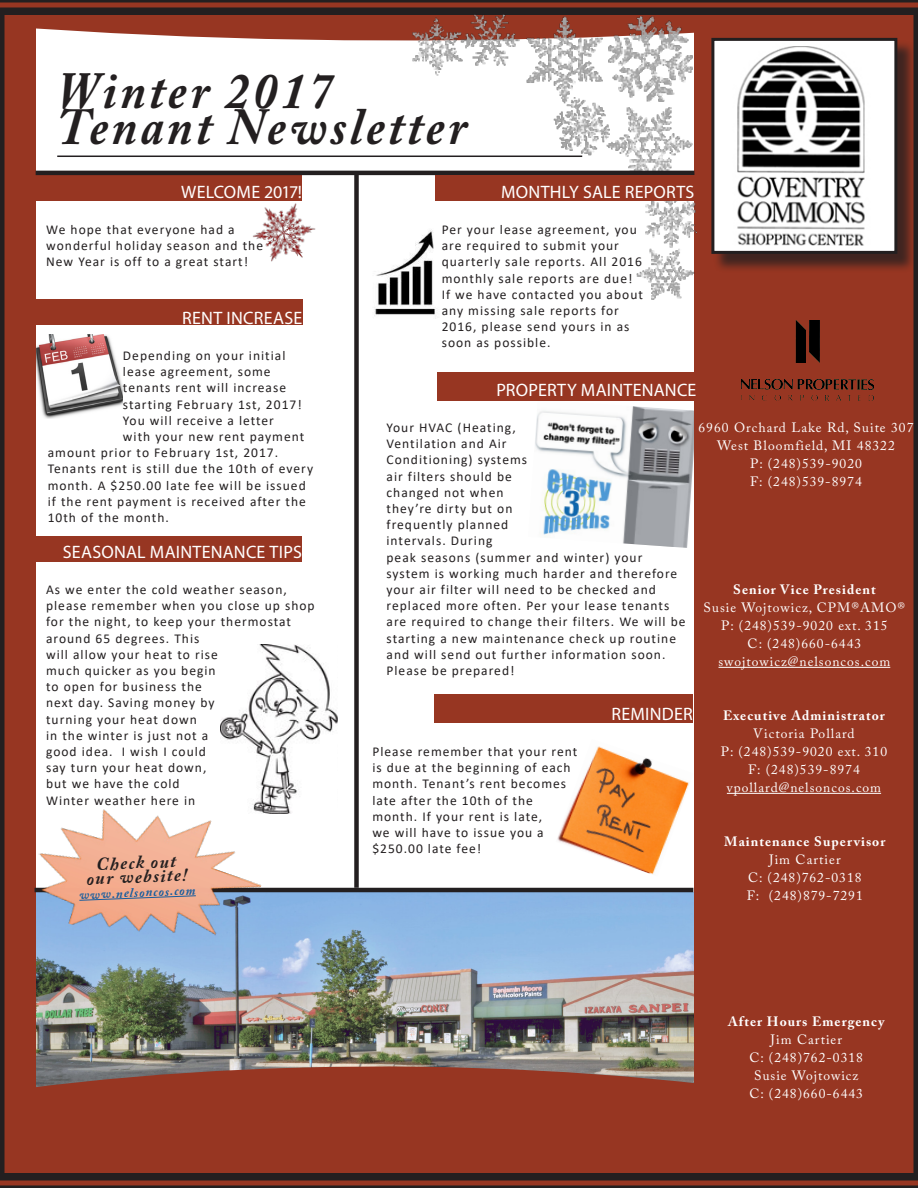
<style>
.page{position:relative;width:918px;height:1188px;background:#fff}
.page>*{position:absolute;margin:0;border:0;box-sizing:border-box;transform-origin:0 0}
.t1{font:italic 700 51.9px "Adobe Caslon Pro";letter-spacing:.075em;color:#231f20;scale:.93 1}
.Subhead{font:18px "Myriad Pro";letter-spacing:.015em;color:#fff}
.t2{font:italic 700 18px "Adobe Caslon Pro";color:#231f20}
.Subhead-2{font:18px "Myriad Pro";letter-spacing:-.015em;color:#fff}
.t3{font:13.5px/16.2px "Calibri";letter-spacing:.075em;color:#231f20}
.t4{font:13.5px "Adobe Caslon Pro";letter-spacing:.075em;color:#fff}
.t5{font:700 13.5px "Adobe Caslon Pro";letter-spacing:.075em;color:#fff}
.t6{font:italic 700 12.9px "Adobe Caslon Pro";color:#175d9e}
</style>
<div class="page">
<img style="left:36px;top:335px;width:87px;height:84px">
<img style="left:36px;top:892px;width:658px;height:166px">
<img style="left:535px;top:406px;width:159px;height:142px">
<svg style="left:0;top:3px;width:918px;height:38px;background:#9f4c3b"></svg>
<div style="left:0;top:8px;width:36px;height:1169px;background:#973622"></div>
<div style="left:694px;top:15px;width:224px;height:1162px;background:#973622"></div>
<svg style="left:0;top:1058px;width:918px;height:127px;fill:#973622"></svg>
<div style="left:0;top:1173px;width:918px;height:7px;background:#231f20"></div>
<hr style="left:0;top:1185px;width:918px;height:3px;background:#231f20">
<hr style="left:0;top:15px;width:4px;height:1162px;background:#231f20">
<div style="left:0;top:8px;width:918px;height:7px;background:#231f20"></div>
<hr style="left:0;top:0;width:918px;height:3px;background:#231f20">
<hr style="left:914px;top:11px;width:4px;height:1162px;background:#231f20">
<div style="left:714px;top:40px;width:202px;height:232px;background:#231f20;opacity:.75"></div>
<img style="left:715px;top:42px;width:178px;height:208px">
<div style="left:711px;top:38px;width:186px;height:216px;border:3px solid #231f20"></div>
<div style="left:354px;top:175px;width:5px;height:713px;background:#231f20"></div>
<img style="left:374px;top:257px;width:63px;height:62px">
<div style="left:435px;top:694px;width:258px;height:29px;background:#973622"></div>
<div style="left:36px;top:175px;width:266px;height:26px;background:#973622"></div>
<hr style="left:35px;top:888px;width:658px;height:4px;background:#231f20">
<hr style="left:719px;top:667px;width:171px;height:1px;background:#fff">
<hr style="left:727px;top:793px;width:154px;height:1px;background:#fff">
<img style="left:741px;top:320px;width:133px;height:81px">
<hr style="left:57px;top:156px;width:525px;height:1px;background:#231f20">
<img style="left:557px;top:746px;width:132px;height:129px">
<img style="left:411px;top:14px;width:286px;height:286px">
<hr style="left:36px;top:171px;width:658px;height:4px;background:#231f20">
<div style="left:36px;top:299px;width:266px;height:26px;background:#973622"></div>
<img style="left:252px;top:203px;width:64px;height:59px">
<img style="left:221px;top:644px;width:117px;height:169px">
<div style="left:35px;top:536px;width:267px;height:25px;background:#973622"></div>
<div style="left:437px;top:372px;width:260px;height:29px;background:#973622"></div>
<div style="left:435px;top:175px;width:260px;height:26px;background:#973622"></div>
<img style="left:34px;top:771px;width:242px;height:208px">
<svg style="left:79px;top:895px;width:118px;height:6px"></svg>
<p class="t1" style="left:57px;top:60px;width:298px">Winter 2017</p>
<p class="t1" style="left:57px;top:96px;width:442px">Tenant Newsletter</p>
<p class="Subhead-2" style="left:181px;top:181px;width:122px">WELCOME 2017!</p>
<p class="Subhead" style="left:501px;top:181px;width:195px">MONTHLY SALE REPORTS</p>
<p class="t3" style="left:46px;top:221px;width:218px">We hope that everyone had a wonderful holiday season and the<br>New Year is off to a great start!</p>
<p class="Subhead" style="left:182px;top:307px;width:121px">RENT INCREASE</p>
<p class="t3" style="left:123px;top:347px;width:164px">Depending on your initial</p>
<p class="t3" style="left:123px;top:363px;width:149px">lease agreement, some</p>
<p class="t3" style="left:123px;top:379px;width:165px">tenants rent will increase</p>
<p class="t3" style="left:123px;top:396px;width:180px">starting February 1st, 2017!</p>
<p class="t3" style="left:123px;top:412px;width:153px">You will receive a letter</p>
<p class="t3" style="left:123px;top:428px;width:183px">with your new rent payment</p>
<p class="t3" style="left:48px;top:444px;width:232px">amount prior to February 1st, 2017.</p>
<p class="t3" style="left:48px;top:460px;width:267px">Tenants rent is still due the 10th of every</p>
<p class="t3" style="left:48px;top:477px;width:260px">month. A $250.00 late fee will be issued</p>
<p class="t3" style="left:48px;top:493px;width:260px">if the rent payment is received after the</p>
<p class="t3" style="left:48px;top:509px;width:123px">10th of the month.</p>
<p class="Subhead" style="left:63px;top:541px;width:241px">SEASONAL MAINTENANCE TIPS</p>
<p class="t3" style="left:46px;top:581px;width:270px">As we enter the cold weather season, please remember when you close up shop for the night, to keep your thermostat around 65 degrees. This<br>will allow your heat to rise<br>much quicker as you begin<br>to open for business the<br>next day. Saving money by<br>turning your heat down<br>in the winter is just not a<br>good idea. I wish I could<br>say turn your heat down,<br>but we have the cold<br>Winter weather here in</p>
<p class="t2" style="left:96px;top:853px;width:81px;rotate:-2deg">Check out</p>
<p class="t2" style="left:86px;top:868px;width:102px;rotate:-2deg">our website!</p>
<p class="t6" style="left:79px;top:887px;width:118px;rotate:-2deg">www.nelsoncos.com</p>
<p class="t3" style="left:442px;top:221px;width:203px">Per your lease agreement, you are required to submit your quarterly sale reports. All 2016 monthly sale reports are due!<br>If we have contacted you about any missing sale reports for<br>2016, please send yours in as soon as possible.</p>
<p class="Subhead" style="left:496px;top:379px;width:201px">PROPERTY MAINTENANCE</p>
<p class="t3" style="left:387px;top:419px;width:301px">Your HVAC (Heating,<br>Ventilation and Air<br>Conditioning) systems<br>air filters should be<br>changed not when<br>they’re dirty but on<br>frequently planned<br>intervals. During<br>peak seasons (summer and winter) your system is working much harder and therefore your air filter will need to be checked and replaced more often. Per your lease tenants are required to change their filters. We will be starting a new maintenance check up routine and will send out further information soon.<br>Please be prepared!</p>
<p class="t4" style="left:699px;top:419px;width:216px">6960 Orchard Lake Rd, Suite 307</p>
<p class="t4" style="left:717px;top:437px;width:179px">West Bloomfield, MI 48322</p>
<p class="t4" style="left:750px;top:455px;width:113px">P: (248)539-9020</p>
<p class="t4" style="left:750px;top:473px;width:113px">F: (248)539-8974</p>
<p class="t5" style="left:733px;top:581px;width:144px">Senior Vice President</p>
<p class="t4" style="left:704px;top:599px;width:203px">Susie Wojtowicz, CPM®AMO®</p>
<p class="t4" style="left:721px;top:617px;width:168px">P: (248)539-9020 ext. 315</p>
<p class="t4" style="left:748px;top:635px;width:115px">C: (248)660-6443</p>
<p class="t4" style="left:719px;top:653px;width:173px">swojtowicz@nelsoncos.com</p>
<p class="t3" style="left:372px;top:743px;width:206px">Please remember that your rent is due at the beginning of each month. Tenant’s rent becomes late after the 10th of the month. If your rent is late,<br>we will have to issue you a $250.00 late fee!</p>
<p class="Subhead" style="left:611px;top:703px;width:83px">REMINDER</p>
<p class="t5" style="left:723px;top:707px;width:163px">Executive Administrator</p>
<p class="t4" style="left:753px;top:725px;width:103px">Victoria Pollard</p>
<p class="t4" style="left:721px;top:743px;width:168px">P: (248)539-9020 ext. 310</p>
<p class="t4" style="left:748px;top:761px;width:113px">F: (248)539-8974</p>
<p class="t4" style="left:727px;top:779px;width:156px">vpollard@nelsoncos.com</p>
<p class="t5" style="left:724px;top:833px;width:163px">Maintenance Supervisor</p>
<p class="t4" style="left:769px;top:851px;width:73px">Jim Cartier</p>
<p class="t4" style="left:748px;top:869px;width:115px">C: (248)762-0318</p>
<p class="t4" style="left:747px;top:887px;width:118px">F: (248)879-7291</p>
<p class="t5" style="left:728px;top:1013px;width:158px">After Hours Emergency</p>
<p class="t4" style="left:770px;top:1031px;width:73px">Jim Cartier</p>
<p class="t4" style="left:749px;top:1049px;width:115px">C: (248)762-0318</p>
<p class="t4" style="left:754px;top:1067px;width:106px">Susie Wojtowicz</p>
<p class="t4" style="left:749px;top:1085px;width:115px">C: (248)660-6443</p>
</div>
